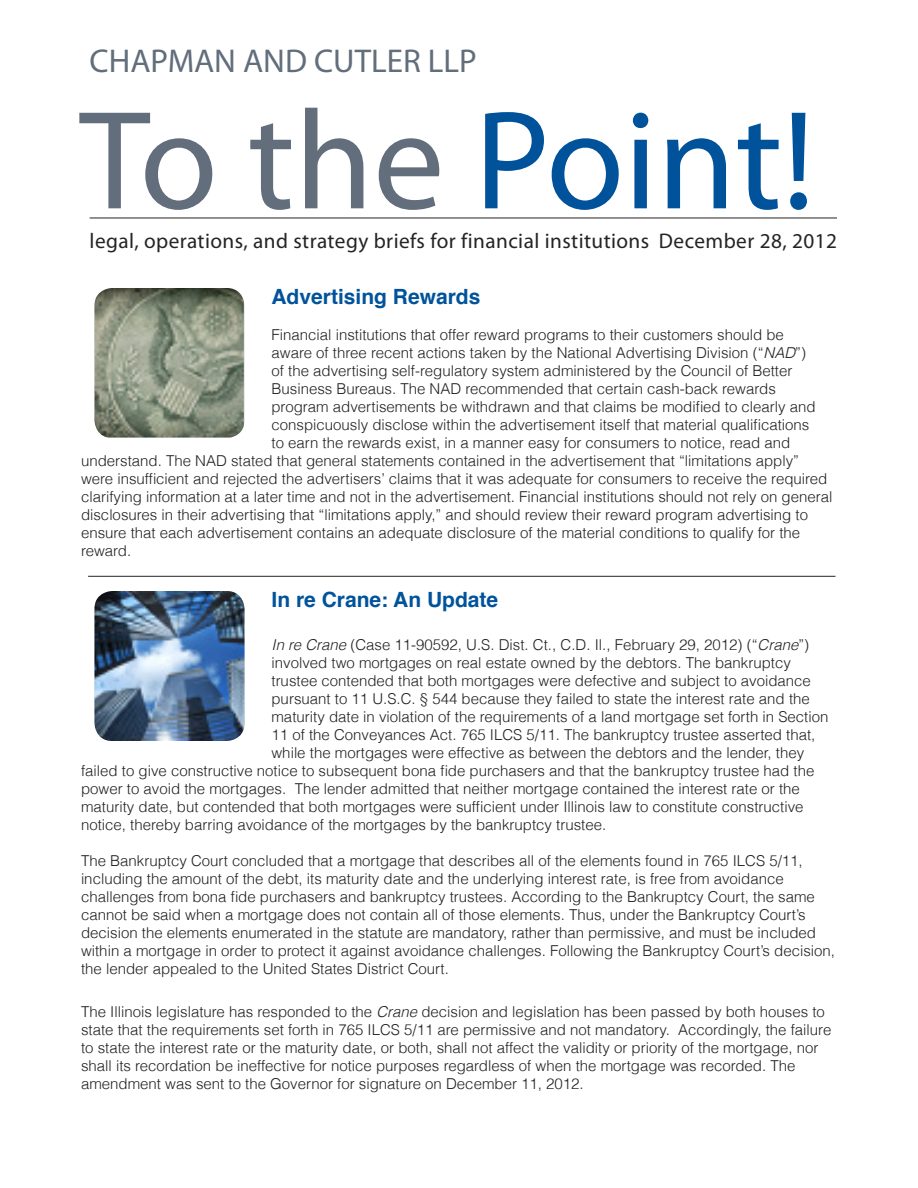
<style>
.page{position:relative;width:918px;height:1188px;background:#fff}
.page>*{position:absolute;margin:0;border:0;box-sizing:border-box;transform-origin:0 0}
.t1{font:141.75px "Myriad Pro";color:#00539b}
.t2{font:33px "Myriad Pro";color:#626e7b}
.t3{font:21.3px "Myriad Pro";letter-spacing:.02em;color:#262324}
.t4{font:700 21px "Helvetica";color:#00539b}
.t5{font:300 15px/18px "Helvetica";color:#231f20}
.s1{color:#626e7b}
.s2{font-style:italic}
</style>
<div class="page">
<hr style="left:90px;top:218px;width:747px;height:1px;background:#262324">
<hr style="left:88px;top:576px;width:747px;height:1px;background:#262324">
<img style="left:94px;top:288px;width:150px;height:149px">
<img style="left:94px;top:591px;width:150px;height:150px">
<p class="t2" style="left:90px;top:41px;width:389px">CHAPMAN AND CUTLER LLP</p>
<p class="t1" style="left:79px;top:73px;width:737px"><span class="s1">To the</span> Point!</p>
<p class="t3" style="left:90px;top:228px;width:561px">legal, operations, and strategy briefs for financial institutions</p>
<p class="t3" style="left:659px;top:228px;width:180px">December 28, 2012</p>
<p class="t4" style="left:272px;top:279px;width:210px">Advertising Rewards</p>
<p class="t5" style="left:272px;top:325px;width:514px">Financial institutions that offer reward programs to their customers should be</p>
<p class="t5" style="left:272px;top:343px;width:536px">aware of three recent actions taken by the National Advertising Division (“<span class="s2">NAD</span>”)</p>
<p class="t5" style="left:272px;top:361px;width:522px">of the advertising self-regulatory system administered by the Council of Better</p>
<p class="t5" style="left:272px;top:379px;width:506px">Business Bureaus. The NAD recommended that certain cash-back rewards</p>
<p class="t5" style="left:272px;top:397px;width:546px">program advertisements be withdrawn and that claims be modified to clearly and</p>
<p class="t5" style="left:272px;top:415px;width:539px">conspicuously disclose within the advertisement itself that material qualifications</p>
<p class="t5" style="left:272px;top:433px;width:520px">to earn the rewards exist, in a manner easy for consumers to notice, read and</p>
<p class="t5" style="left:81px;top:451px;width:720px">understand. The NAD stated that general statements contained in the advertisement that “limitations apply”</p>
<p class="t5" style="left:81px;top:469px;width:748px">were insufficient and rejected the advertisers’ claims that it was adequate for consumers to receive the required</p>
<p class="t5" style="left:81px;top:487px;width:753px">clarifying information at a later time and not in the advertisement. Financial institutions should not rely on general</p>
<p class="t5" style="left:81px;top:505px;width:729px">disclosures in their advertising that “limitations apply,” and should review their reward program advertising to</p>
<p class="t5" style="left:81px;top:523px;width:721px">ensure that each advertisement contains an adequate disclosure of the material conditions to qualify for the</p>
<p class="t5" style="left:81px;top:541px;width:52px">reward.</p>
<p class="t4" style="left:272px;top:582px;width:228px">In re Crane: An Update</p>
<p class="t5" style="left:272px;top:635px;width:539px"><span class="s2">In re Crane</span> (Case 11-90592, U.S. Dist. Ct., C.D. Il., February 29, 2012) (“<span class="s2">Crane</span>”)</p>
<p class="t5" style="left:272px;top:653px;width:521px">involved two mortgages on real estate owned by the debtors. The bankruptcy</p>
<p class="t5" style="left:272px;top:671px;width:541px">trustee contended that both mortgages were defective and subject to avoidance</p>
<p class="t5" style="left:272px;top:689px;width:540px">pursuant to 11 U.S.C. § 544 because they failed to state the interest rate and the</p>
<p class="t5" style="left:272px;top:707px;width:558px">maturity date in violation of the requirements of a land mortgage set forth in Section</p>
<p class="t5" style="left:272px;top:725px;width:545px">11 of the Conveyances Act. 765 ILCS 5/11. The bankruptcy trustee asserted that,</p>
<p class="t5" style="left:272px;top:743px;width:534px">while the mortgages were effective as between the debtors and the lender, they</p>
<p class="t5" style="left:81px;top:761px;width:735px">failed to give constructive notice to subsequent bona fide purchasers and that the bankruptcy trustee had the</p>
<p class="t5" style="left:81px;top:779px;width:720px">power to avoid the mortgages. The lender admitted that neither mortgage contained the interest rate or the</p>
<p class="t5" style="left:81px;top:797px;width:724px">maturity date, but contended that both mortgages were sufficient under Illinois law to constitute constructive</p>
<p class="t5" style="left:81px;top:815px;width:527px">notice, thereby barring avoidance of the mortgages by the bankruptcy trustee.</p>
<p class="t5" style="left:81px;top:851px;width:756px">The Bankruptcy Court concluded that a mortgage that describes all of the elements found in 765 ILCS 5/11, including the amount of the debt, its maturity date and the underlying interest rate, is free from avoidance challenges from bona fide purchasers and bankruptcy trustees. According to the Bankruptcy Court, the same cannot be said when a mortgage does not contain all of those elements. Thus, under the Bankruptcy Court’s decision the elements enumerated in the statute are mandatory, rather than permissive, and must be included within a mortgage in order to protect it against avoidance challenges. Following the Bankruptcy Court’s decision, the lender appealed to the United States District Court.</p>
<p class="t5" style="left:81px;top:1002px;width:752px">The Illinois legislature has responded to the <span class="s2">Crane</span> decision and legislation has been passed by both houses to state that the requirements set forth in 765 ILCS 5/11 are permissive and not mandatory. Accordingly, the failure to state the interest rate or the maturity date, or both, shall not affect the validity or priority of the mortgage, nor shall its recordation be ineffective for notice purposes regardless of when the mortgage was recorded. The amendment was sent to the Governor for signature on December 11, 2012.</p>
</div>
